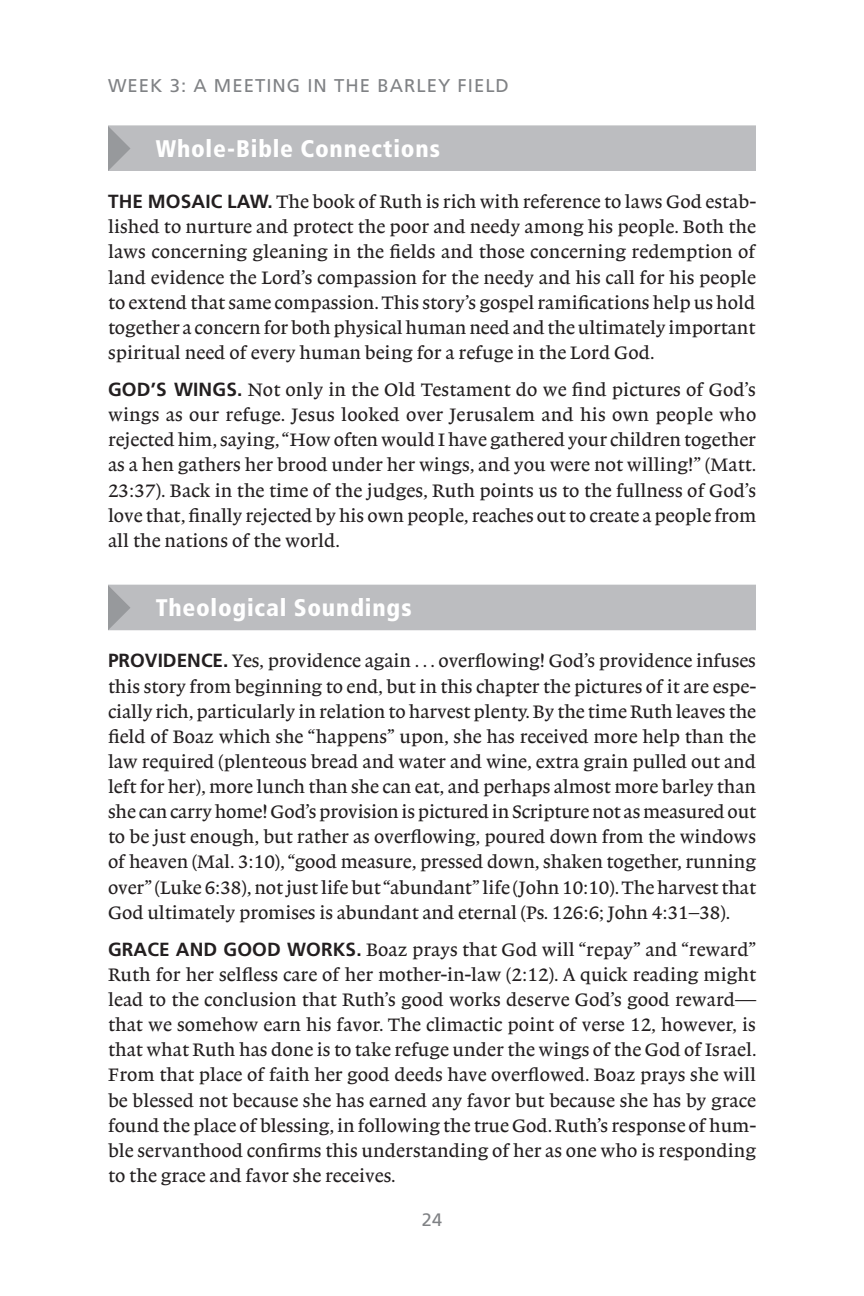
<style>
.page{position:relative;width:864px;height:1296px;background:#fff}
.page>*{position:absolute;margin:0;border:0;box-sizing:border-box;transform-origin:0 0}
.Heading1{font:900 condensed 24px "Frutiger LT Com";letter-spacing:.035em;color:#fff}
.FirstSpaceBelow{font:19px/25.2px "Lexiconcb";color:#231f20;text-align:justify}
.t1{font:18.4px "Frutiger LT Com";letter-spacing:.055em;color:#808285}
.t2{font:18px "Frutiger LT Com";color:#808285}
.s1{font-family:"Frutiger LT Com";font-weight:700}
</style>
<div class="page">
<div style="left:108px;top:125px;width:648px;height:46px;background:#bcbdc0"></div>
<div style="left:108px;top:585px;width:648px;height:45px;background:#bcbdc0"></div>
<svg style="left:108px;top:126px;width:22px;height:45px"></svg>
<svg style="left:108px;top:585px;width:22px;height:45px"></svg>
<p class="t1" style="left:108px;top:75px;width:32px">WEEK</p>
<p class="t1" style="left:170px;top:75px;width:75px">3: A MEETING</p>
<p class="t1" style="left:307px;top:75px;width:40px">IN THE</p>
<p class="t1" style="left:377px;top:75px;width:25px">BARLE</p>
<p class="t1" style="left:438px;top:75px;width:41px">Y FIELD</p>
<p class="Heading1" style="left:156px;top:134px;width:286px">Whole-Bible Connections</p>
<p class="FirstSpaceBelow" style="left:108px;top:189px;width:650px"><span class="s1">THE MOSAIC LAW.</span> The book of Ruth is rich with reference to laws God estab&shy;lished to nurture and protect the poor and needy among his people. Both the laws concerning gleaning in the fields and those concerning redemption of land evidence the Lord’s compassion for the needy and his call for his people to extend that same compassion. This story’s gospel ramifications help us hold together a concern for both physical human need and the ultimately important spiritual need of every human being for a refuge in the Lord God.</p>
<p class="FirstSpaceBelow" style="left:108px;top:377px;width:650px"><span class="s1">GOD’S WINGS.</span> Not only in the Old Testament do we find pictures of God’s wings as our refuge. Jesus looked over Jerusalem and his own people who rejected him, saying, “How often would I have gathered your children together as a hen gathers her brood under her wings, and you were not willing!” (Matt.<br>23:37). Back in the time of the judges, Ruth points us to the fullness of God’s love that, finally rejected by his own people, reaches out to create a people from all the nations of the world.</p>
<p class="Heading1" style="left:156px;top:593px;width:257px">Theological Soundings</p>
<p class="FirstSpaceBelow" style="left:108px;top:649px;width:650px"><span class="s1">PROVIDENCE.</span> Yes, providence again . . . overflowing! God’s providence infuses this story from beginning to end, but in this chapter the pictures of it are espe&shy;cially rich, particularly in relation to harvest plenty. By the time Ruth leaves the field of Boaz which she “happens” upon, she has received more help than the law required (plenteous bread and water and wine, extra grain pulled out and left for her), more lunch than she can eat, and perhaps almost more barley than she can carry home! God’s provision is pictured in Scripture not as measured out to be just enough, but rather as overflowing, poured down from the windows of heaven (Mal. 3:10), “good measure, pressed down, shaken together, running over” (Luke 6:38), not just life but “abundant” life (John 10:10). The harvest that God ultimately promises is abundant and eternal (Ps. 126:6; John 4:31–38).</p>
<p class="FirstSpaceBelow" style="left:108px;top:937px;width:650px"><span class="s1">GRACE AND GOOD WORKS.</span> Boaz prays that God will “repay” and “reward” Ruth for her selfless care of her mother-in-law (2:12). A quick reading might lead to the conclusion that Ruth’s good works deserve God’s good reward— that we somehow earn his favor. The climactic point of verse 12, however, is that what Ruth has done is to take refuge under the wings of the God of Israel.<br>From that place of faith her good deeds have overflowed. Boaz prays she will be blessed not because she has earned any favor but because she has by grace found the place of blessing, in following the true God. Ruth’s response of hum&shy;ble servanthood confirms this understanding of her as one who is responding to the grace and favor she receives.</p>
<p class="t2" style="left:422px;top:1209px;width:22px">24</p>
</div>
